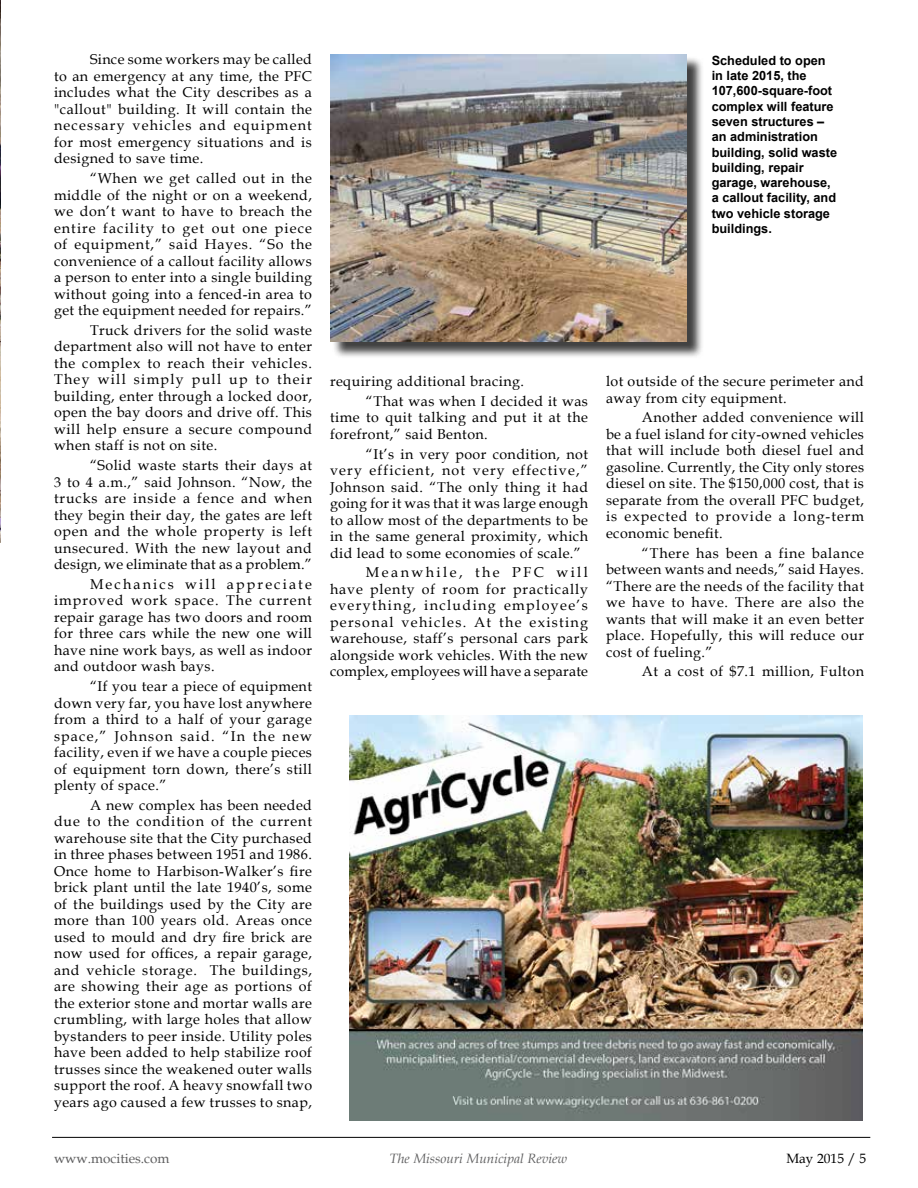
<style>
.page{position:relative;width:918px;height:1188px;background:#fff}
.page>*{position:absolute;margin:0;border:0;box-sizing:border-box;transform-origin:0 0}
.t1{font:14.25px/16.5px "Book Antiqua";letter-spacing:.03em;color:#000;text-align:justify}
.t2{font:italic 13.5px "Book Antiqua";color:#5e5e5f}
.t3{font:13.5px "Book Antiqua";color:#5e5e5f}
.t4{font:13.5px "Book Antiqua";color:#000}
.t5{font:700 12.75px/15.3px "Arial";color:#000}
</style>
<div class="page">
<hr style="left:52px;top:1137px;width:818px;height:1px;background:#000">
<img style="left:350px;top:716px;width:512px;height:404px">
<div style="left:332px;top:56px;width:372px;height:303px;background:#000;opacity:.75"></div>
<img style="left:330px;top:54px;width:356px;height:287px">
<img style="left:0;top:0;width:1px;height:542px">
<p class="t1" style="left:54px;top:51px;width:260px;text-indent:36px">Since some workers may be called to an emergency at any time, the PFC includes what the City describes as a "callout" building. It will contain the necessary vehicles and equipment for most emergency situations and is designed to save time.</p>
<p class="t1" style="left:54px;top:170px;width:260px;text-indent:36px">“When we get called out in the middle of the night or on a weekend, we don’t want to have to breach the entire facility to get out one piece of equipment,” said Hayes. “So the convenience of a callout facility allows a person to enter into a single building without going into a fenced-in area to get the equipment needed for repairs.”</p>
<p class="t1" style="left:54px;top:321px;width:260px;text-indent:36px">Truck drivers for the solid waste department also will not have to enter the complex to reach their vehicles.<br>They will simply pull up to their building, enter through a locked door, open the bay doors and drive off. This will help ensure a secure compound when staff is not on site.</p>
<p class="t1" style="left:54px;top:457px;width:260px;text-indent:36px">“Solid waste starts their days at 3 to 4 a.m.,” said Johnson. “Now, the trucks are inside a fence and when they begin their day, the gates are left open and the whole property is left unsecured. With the new layout and design, we eliminate that as a problem.”</p>
<p class="t1" style="left:54px;top:575px;width:260px;text-indent:36px">Mechanics will appreciate improved work space. The current repair garage has two doors and room for three cars while the new one will have nine work bays, as well as indoor and outdoor wash bays.</p>
<p class="t1" style="left:54px;top:678px;width:260px;text-indent:36px">“If you tear a piece of equipment down very far, you have lost anywhere from a third to a half of your garage space,” Johnson said. “In the new facility, even if we have a couple pieces of equipment torn down, there’s still plenty of space.”</p>
<p class="t1" style="left:54px;top:796px;width:260px;text-indent:36px">A new complex has been needed due to the condition of the current warehouse site that the City purchased in three phases between 1951 and 1986.<br>Once home to Harbison-Walker’s fire brick plant until the late 1940’s, some of the buildings used by the City are more than 100 years old. Areas once used to mould and dry fire brick are now used for offices, a repair garage, and vehicle storage. The buildings, are showing their age as portions of the exterior stone and mortar walls are crumbling, with large holes that allow bystanders to peer inside. Utility poles have been added to help stabilize roof trusses since the weakened outer walls support the roof. A heavy snowfall two years ago caused a few trusses to snap,</p>
<p class="t1" style="left:366px;top:371px;width:224px;line-height:19.6px;text-indent:-36px">requiring additional bracing.<br>“That was when I decided it was</p>
<p class="t1" style="left:330px;top:409px;width:260px">time to quit talking and put it at the forefront,” said Benton.</p>
<p class="t1" style="left:330px;top:445px;width:260px;text-indent:36px">“It’s in very poor condition, not very efficient, not very effective,” Johnson said. “The only thing it had going for it was that it was large enough to allow most of the departments to be in the same general proximity, which did lead to some economies of scale.”</p>
<p class="t1" style="left:330px;top:564px;width:260px;text-indent:36px">Meanwhile, the PFC will have plenty of room for practically everything, including employee’s personal vehicles. At the existing warehouse, staff’s personal cars park alongside work vehicles. With the new complex, employees will have a separate</p>
<p class="t5" style="left:712px;top:53px;width:127px">Scheduled to open in late 2015, the<br>107,600-square-foot complex will feature seven structures – an administration building, solid waste building, repair garage, warehouse, a callout facility, and two vehicle storage buildings.</p>
<p class="t1" style="left:606px;top:373px;width:260px">lot outside of the secure perimeter and away from city equipment.</p>
<p class="t1" style="left:606px;top:409px;width:260px;text-indent:36px">Another added convenience will be a fuel island for city-owned vehicles that will include both diesel fuel and gasoline. Currently, the City only stores diesel on site. The $150,000 cost, that is separate from the overall PFC budget, is expected to provide a long-term economic benefit.</p>
<p class="t1" style="left:606px;top:544px;width:260px;text-indent:36px">“There has been a fine balance between wants and needs,” said Hayes. “There are the needs of the facility that we have to have. There are also the wants that will make it an even better place. Hopefully, this will reduce our cost of fueling.”</p>
<p class="t1" style="left:642px;top:663px;width:223px">At a cost of $7.1 million, Fulton</p>
<p class="t3" style="left:54px;top:1149px;width:117px">www.mocities.com</p>
<p class="t2" style="left:390px;top:1149px;width:179px">The Missouri Municipal Review</p>
<p class="t4" style="left:786px;top:1149px;width:81px">May 2015 / 5</p>
</div>
